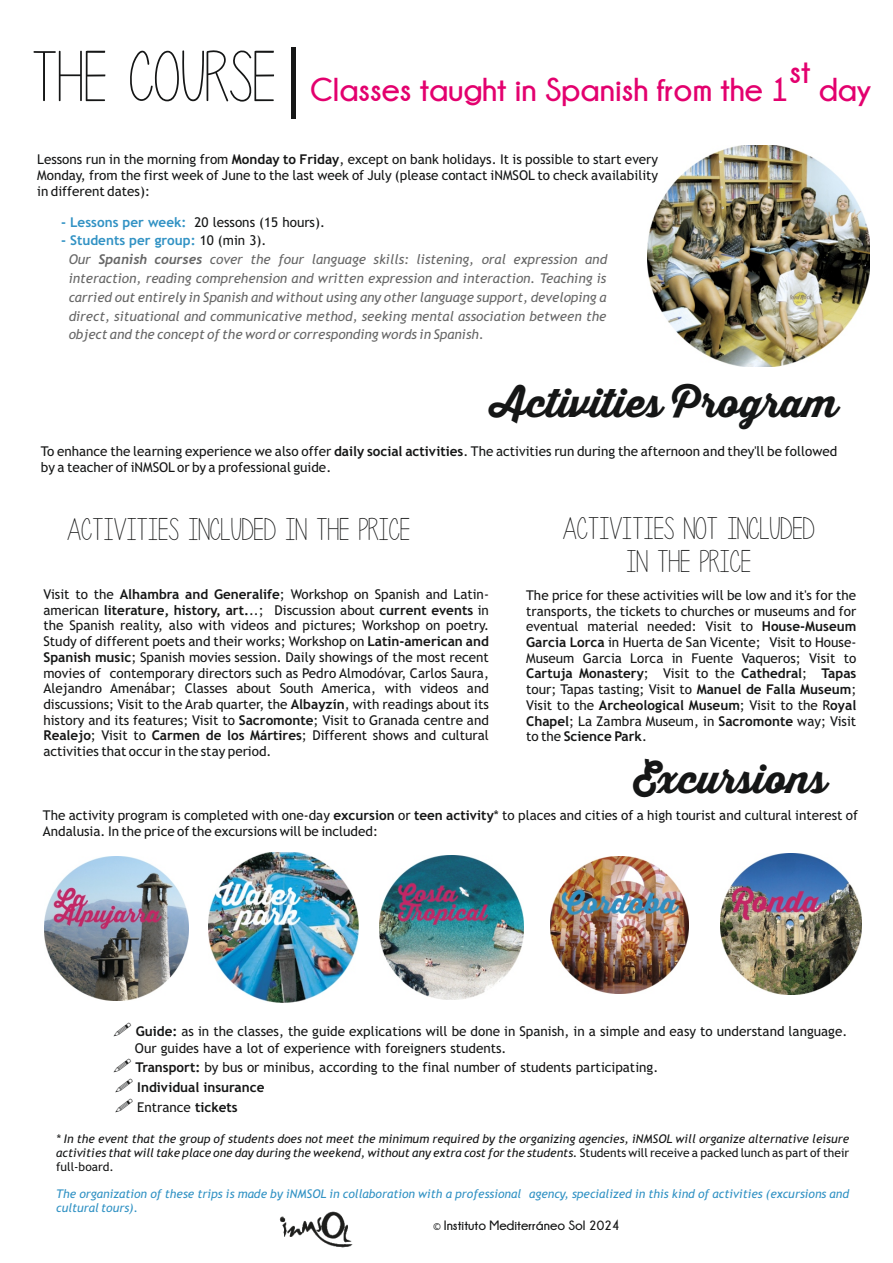
<style>
.page{position:relative;width:893px;height:1263px;background:#fff}
.page>*{position:absolute;margin:0;border:0;box-sizing:border-box;transform-origin:0 0}
.t1{font:72px "Penelope Anne";color:#151616}
.t2{font:39px "Thirsty Script Extrabold Demo";color:#151616}
.t3{font:700 33px "Champagne&Limousines";color:#e3006e}
.t4{font:31.5px/32.5px "Penelope Anne";color:#151616;text-align:center}
.t5{font:13.5px/15.8px "Trebuchet MS";color:#151616}
.t6{font:italic 13.5px/18.8px "Trebuchet MS";color:#676767}
.t7{font:700 13.5px/20px "Trebuchet MS";color:#151616}
.t8{font:700 13.5px "Champagne&Limousines";color:#151616}
.t9{font:italic 12px/14px "Trebuchet MS";color:#151616;text-align:justify}
.t10{font:italic 12px/14px "Trebuchet MS";color:#3192c4}
.s1{font-family:"Bask Old Face"}
.s2{font-weight:700}
.s3{font-weight:700;color:#3192c4}
.s4{font-weight:700;font-style:normal;color:#3192c4}
.s5{font-style:normal;color:#151616}
.s6{font-family:"Trebuchet";font-weight:700}
.s7{font-weight:400}
.s8{font-style:normal}
.s9{font-family:"Trebuchet MS";font-weight:400;font-size:10.5px}
</style>
<div class="page">
<img style="left:648px;top:145px;width:222px;height:221px">
<img style="left:44px;top:856px;width:144px;height:144px">
<img style="left:380px;top:856px;width:144px;height:144px">
<img style="left:551px;top:856px;width:137px;height:138px">
<img style="left:720px;top:853px;width:142px;height:142px">
<img style="left:208px;top:852px;width:150px;height:150px">
<img style="left:279px;top:1212px;width:74px;height:36px">
<h1 class="t1" style="left:31px;top:44px;width:282px">THE COURSE<span class="s1">|</span></h1>
<h3 class="t3" style="left:789px;top:60px;width:23px">st</h3>
<h3 class="t3" style="left:310px;top:78px;width:563px">Classes taught in Spanish from the 1 day</h3>
<p class="t5" style="left:37px;top:153px;width:623px;text-align:justify">Lessons run in the morning from <span class="s2">Monday to Friday</span>, except on bank holidays. It is possible to start every Monday, from the first week of June to the last week of July (please contact iNMSOL to check availability in different dates):</p>
<p class="t5" style="left:61px;top:216px;width:265px"><span class="s3">- Lessons per week:</span> 20 lessons (15 hours).</p>
<p class="t6" style="left:69px;top:232px;width:540px;text-indent:-7px"><span class="s4">- Students per group:</span> <span class="s5">10 (min 3).<br></span>Our <span class="s6">Spanish courses</span> cover the four language skills: listening, oral expression and interaction, reading comprehension and written expression and interaction. Teaching is carried out entirely in Spanish and without using any other language support, developing a direct, situational and communicative method, seeking mental association between the object and the concept of the word or corresponding words in Spanish.</p>
<h2 class="t2" style="left:491px;top:381px;width:348px">Activities Program</h2>
<p class="t5" style="left:41px;top:445px;width:798px">To enhance the learning experience we also offer <span class="s2">daily social activities</span>. The activities run during the afternoon and they'll be followed by a teacher of iNMSOL or by a professional guide.</p>
<h3 class="t4" style="left:67px;top:514px;width:344px">ACTIVITIES INCLUDED IN THE PRICE</h3>
<h3 class="t4" style="left:563px;top:514px;width:253px">ACTIVITIES NOT INCLUDED<br>IN THE PRICE</h3>
<p class="t5" style="left:43px;top:588px;width:447px;text-align:justify">Visit to the <span class="s2">Alhambra and Generalife</span>; Workshop on Spanish and Latin&shy;american <span class="s2">literature, history, art.</span>..; Discussion about <span class="s2">current events</span> in the Spanish reality, also with videos and pictures; Workshop on poetry.<br>Study of different poets and their works; Workshop on <span class="s2">Latin-american and Spanish music</span>; Spanish movies session. Daily showings of the most recent movies of contemporary directors such as Pedro Almodóvar, Carlos Saura, Alejandro Amenábar; Classes about South America, with videos and discussions; Visit to the Arab quarter, the <span class="s2">Albayzín</span>, with readings about its history and its features; Visit to <span class="s2">Sacromonte</span>; Visit to Granada centre and <span class="s2">Realejo</span>; Visit to <span class="s2">Carmen de los Mártires</span>; Different shows and cultural activities that occur in the stay period.</p>
<p class="t5" style="left:526px;top:589px;width:332px;text-align:justify">The price for these activities will be low and it's for the transports, the tickets to churches or museums and for eventual material needed: Visit to <span class="s2">House-Museum Garcia Lorca</span> in Huerta de San Vicente; Visit to House-Museum Garcia Lorca in Fuente Vaqueros; Visit to <span class="s2">Cartuja Monastery</span>; Visit to the <span class="s2">Cathedral</span>; <span class="s2">Tapas </span>tour; Tapas tasting; Visit to <span class="s2">Manuel de Falla Museum</span>; Visit to the <span class="s2">Archeological Museum</span>; Visit to the R<span class="s2">oyal Chapel</span>; La Zambra Museum, in <span class="s2">Sacromonte</span> way; Visit to the <span class="s2">Science Park</span>.</p>
<h2 class="t2" style="left:633px;top:756px;width:195px">Excursions</h2>
<p class="t5" style="left:43px;top:809px;width:817px">The activity program is completed with one-day <span class="s2">excursion</span> or <span class="s2">teen activity</span>* to places and cities of a high tourist and cultural interest of<br>Andalusia. In the price of the excursions will be included:</p>
<p class="t5" style="left:135px;top:1024px;width:714px;line-height:16.5px"><span class="s2">Guide:</span> as in the classes, the guide explications will be done in Spanish, in a simple and easy to understand language.<br>Our guides have a lot of experience with foreigners students.</p>
<p class="t7" style="left:137px;top:1078px;width:129px">Individual insurance<br><span class="s7">Entrance</span> tickets</p>
<p class="t5" style="left:136px;top:1060px;width:524px"><span class="s2">Transport:</span> by bus or minibus, according to the final number of students participating.</p>
<p class="t9" style="left:56px;top:1132px;width:794px">* In the event that the group of students does not meet the minimum required by the organizing agencies, iNMSOL will organize alternative leisure activities that will take place one day during the weekend, without any extra cost for the students. <span class="s8">Students will receive a packed lunch as part of their full-board.</span></p>
<p class="t10" style="left:56px;top:1188px;width:794px">The organization of these trips is made by iNMSOL in collaboration with a professional agency, specialized in this kind of activities (excursions and cultural tours).</p>
<p class="t8" style="left:433px;top:1220px;width:188px"><span class="s9">©</span> Instituto Mediterráneo Sol 2024</p>
</div>
